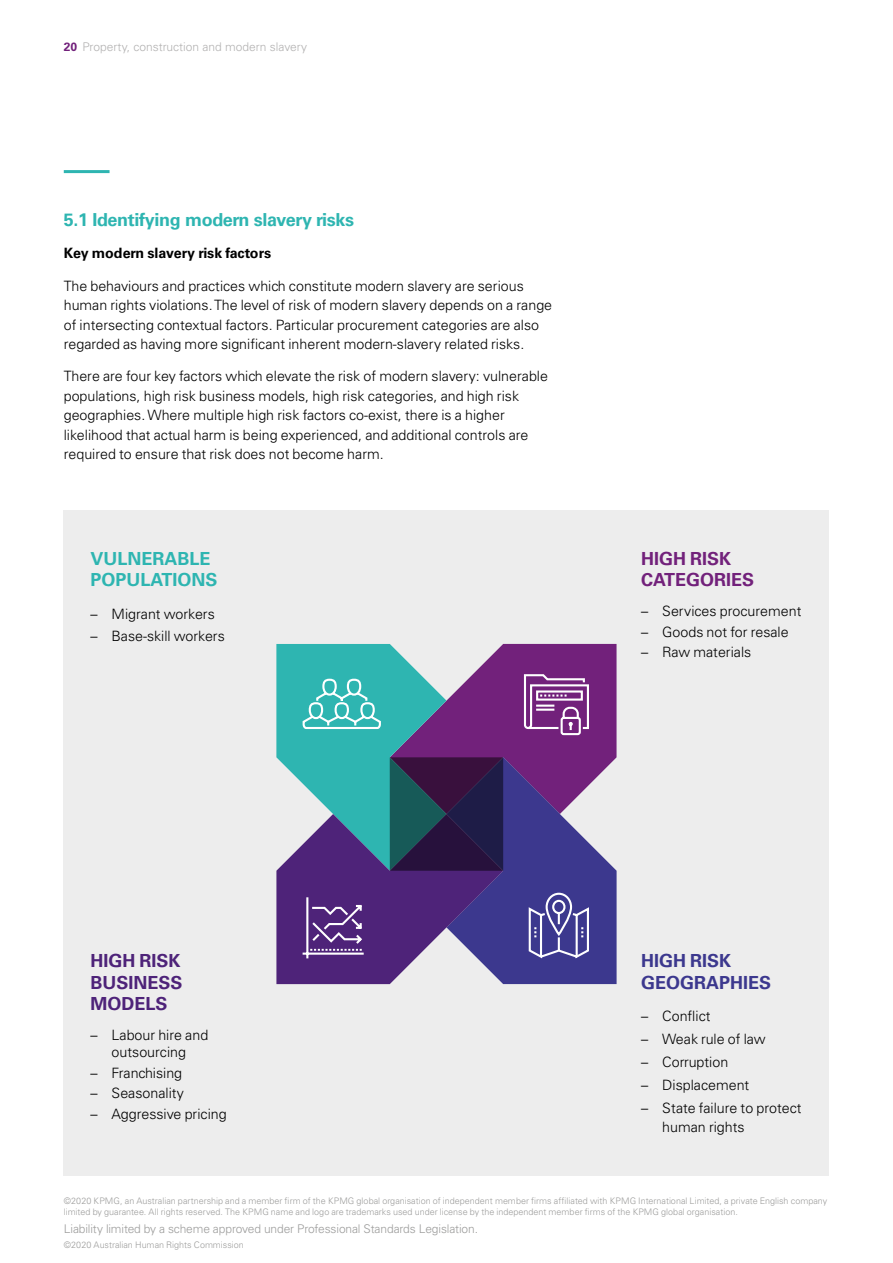
<style>
.page{position:relative;width:893px;height:1263px;background:#fff}
.page>*{position:absolute;margin:0;border:0;box-sizing:border-box;transform-origin:0 0}
.t1{font:700 18px "Univers 65";letter-spacing:-.02em;color:#2eb5b1}
.t2{font:700 18px/21.6px "Univers LT Std";color:#4e2379;text-align:justify}
.t3{font:700 18px/21.6px "Univers LT Std";color:#2eb5b1}
.t4{font:700 18px/21.6px "Univers LT Std";color:#3c388e}
.t5{font:700 18px/21.6px "Univers LT Std";color:#72217b}
.t6{font:300 14.25px/19.5px "Univers LT Std";color:#000}
.t7{font:700 14.25px "Univers LT Std";color:#000}
.t8{font:300 12px "Univers LT Std";letter-spacing:-.01em;color:#9d9d9c}
.t9{font:300 12px "Univers LT Std";color:#b3b2b2}
.t10{font:300 9px/10.8px "Univers LT Std";color:#9d9d9c}
.s1{font-weight:700;color:#72217b}
.s2{font-family:"Univers 45"}
</style>
<div class="page">
<div style="left:64px;top:510px;width:765px;height:666px;background:#ededed"></div>
<svg style="left:276px;top:644px;width:341px;height:340px;background:#5e5f93"></svg>
<hr style="left:64px;top:170px;width:46px;height:3px;background:#2eb5b1">
<p class="t9" style="left:64px;top:40px;width:245px"><span class="s1">20</span> Property, construction and modern slavery</p>
<p class="t1" style="left:64px;top:209px;width:292px">5.1 Identifying modern slavery risks</p>
<p class="t7" style="left:64px;top:245px;width:209px">Key modern slavery risk factors</p>
<p class="t6" style="left:64px;top:276px;width:490px">The behaviours and practices which constitute modern slavery are serious human rights violations. The level of risk of modern slavery depends on a range of intersecting contextual factors. Particular procurement categories are also regarded as having more significant inherent modern-slavery related risks.</p>
<p class="t6" style="left:64px;top:367px;width:486px">There are four key factors which elevate the risk of modern slavery: vulnerable populations, high risk business models, high risk categories, and high risk geographies. Where multiple high risk factors co-exist, there is a higher likelihood that actual harm is being experienced, and additional controls are required to ensure that risk does not become harm.</p>
<p class="t3" style="left:90px;top:548px;width:129px">VULNERABLE<br>POPULATIONS</p>
<p class="t6" style="left:90px;top:604px;width:126px"><span class="s2">–</span> Migrant workers</p>
<p class="t6" style="left:90px;top:627px;width:136px"><span class="s2">–</span> Base-skill workers</p>
<p class="t5" style="left:641px;top:548px;width:115px">HIGH RISK<br>CATEGORIES</p>
<p class="t6" style="left:641px;top:601px;width:162px"><span class="s2">–</span> Services procurement</p>
<p class="t6" style="left:641px;top:622px;width:149px"><span class="s2">–</span> Goods not for resale</p>
<p class="t6" style="left:641px;top:642px;width:112px"><span class="s2">–</span> Raw materials</p>
<p class="t2" style="left:90px;top:950px;width:94px">HIGH RISK BUSINESS MODELS</p>
<p class="t6" style="left:90px;top:1026px;width:119px;line-height:17.1px;text-align:center"><span class="s2">–</span> Labour hire and outsourcing</p>
<p class="t6" style="left:90px;top:1063px;width:93px"><span class="s2">–</span> Franchising</p>
<p class="t6" style="left:90px;top:1083px;width:95px"><span class="s2">–</span> Seasonality</p>
<p class="t6" style="left:90px;top:1104px;width:138px"><span class="s2">–</span> Aggressive pricing</p>
<p class="t4" style="left:641px;top:950px;width:132px">HIGH RISK<br>GEOGRAPHIES</p>
<p class="t6" style="left:641px;top:1006px;width:71px"><span class="s2">–</span> Conflict</p>
<p class="t6" style="left:641px;top:1029px;width:126px"><span class="s2">–</span> Weak rule of law</p>
<p class="t6" style="left:641px;top:1052px;width:89px"><span class="s2">–</span> Corruption</p>
<p class="t6" style="left:641px;top:1075px;width:110px"><span class="s2">–</span> Displacement</p>
<p class="t6" style="left:662px;top:1098px;width:141px;text-indent:-21px"><span class="s2">–</span> State failure to protect human rights</p>
<p class="t10" style="left:64px;top:1195px;width:765px">©2020 KPMG, an Australian partnership and a member firm of the KPMG global organisation of independent member firms affiliated with KPMG International Limited, a private English company limited by guarantee. All rights reserved. The KPMG name and logo are trademarks used under license by the independent member firms of the KPMG global organisation.</p>
<p class="t8" style="left:64px;top:1222px;width:416px">Liability limited by a scheme approved under Professional Standards Legislation.</p>
<p class="t10" style="left:64px;top:1240px;width:182px">©2020 Australian Human Rights Commission</p>
</div>
